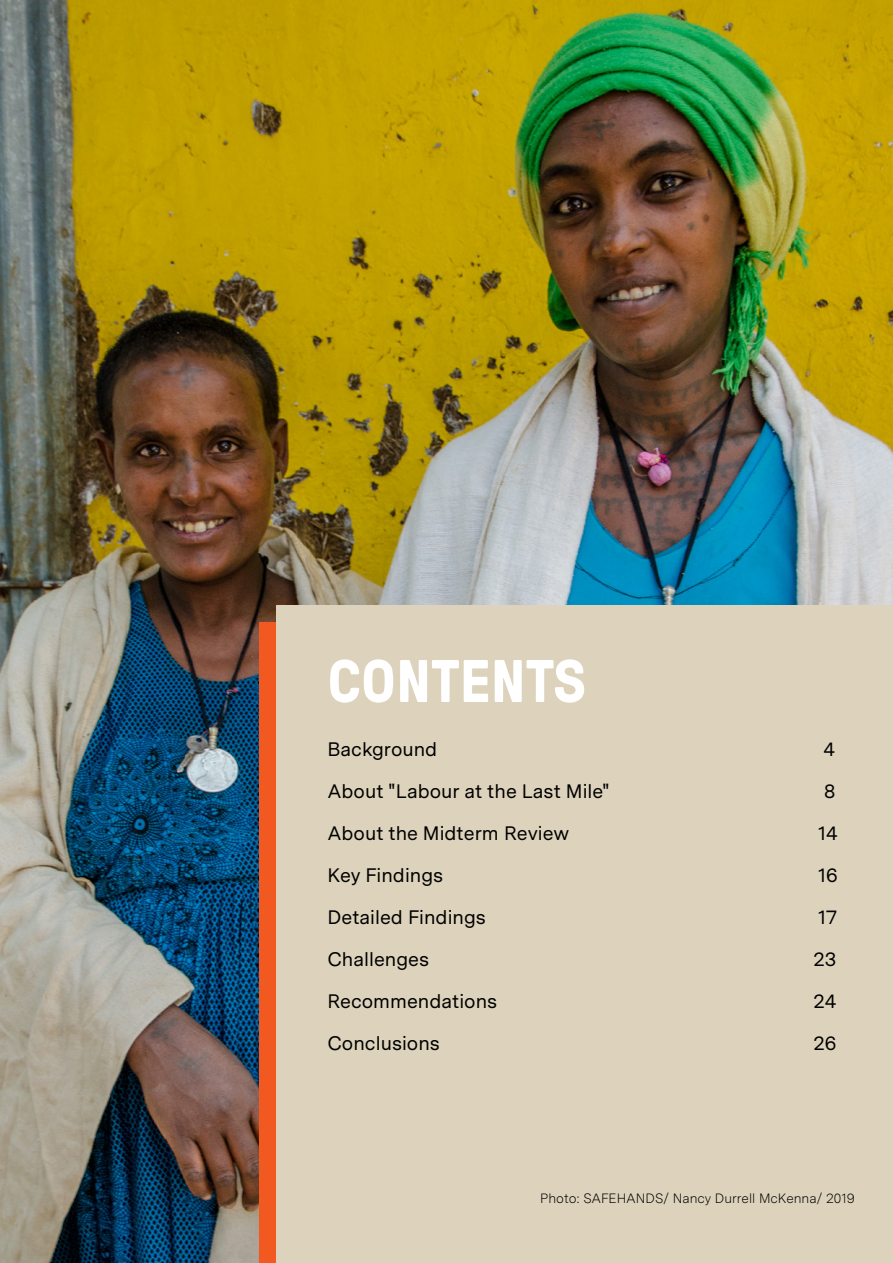
<style>
.page{position:relative;width:893px;height:1263px;background:#fff}
.page>*{position:absolute;margin:0;border:0;box-sizing:border-box;transform-origin:0 0}
.t1{font:700 60px "GT Pressura Pro";color:#fff}
.t2{font:19.5px "Messina Sans";color:#000}
.t3{font:300 13.5px "Messina Sans";color:#000}
</style>
<div class="page">
<img style="left:0;top:0;width:893px;height:1263px">
<div style="left:259px;top:623px;width:634px;height:640px;background:#f15921"></div>
<div style="left:276px;top:606px;width:617px;height:657px;background:#ddd3bc"></div>
<p class="t1" style="left:327px;top:649px;width:260px">CONTENTS</p>
<p class="t2" style="left:327px;top:734px;width:111px">Background</p>
<p class="t2" style="left:824px;top:734px;width:13px">4</p>
<p class="t2" style="left:327px;top:776px;width:284px">About "Labour at the Last Mile"</p>
<p class="t2" style="left:824px;top:776px;width:13px">8</p>
<p class="t2" style="left:327px;top:818px;width:243px">About the Midterm Review</p>
<p class="t2" style="left:818px;top:818px;width:21px">14</p>
<p class="t2" style="left:327px;top:860px;width:117px">Key Findings</p>
<p class="t2" style="left:818px;top:860px;width:21px">16</p>
<p class="t2" style="left:327px;top:902px;width:160px">Detailed Findings</p>
<p class="t2" style="left:818px;top:902px;width:20px">17</p>
<p class="t2" style="left:327px;top:944px;width:103px">Challenges</p>
<p class="t2" style="left:813px;top:944px;width:24px">23</p>
<p class="t2" style="left:327px;top:986px;width:171px">Recommendations</p>
<p class="t2" style="left:813px;top:986px;width:25px">24</p>
<p class="t2" style="left:327px;top:1028px;width:114px">Conclusions</p>
<p class="t2" style="left:813px;top:1028px;width:25px">26</p>
<p class="t3" style="left:540px;top:1188px;width:316px">Photo: SAFEHANDS/ Nancy Durrell McKenna/ 2019</p>
</div>
